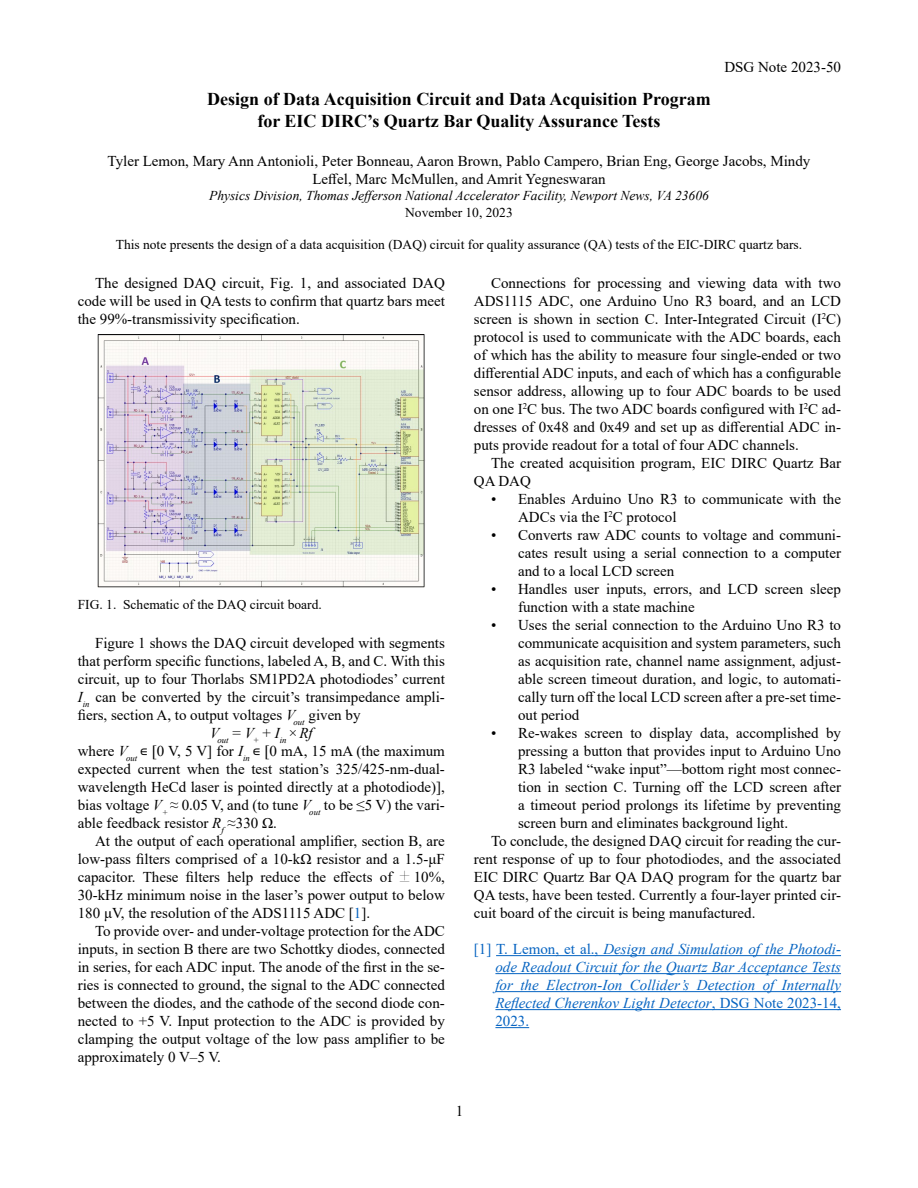
<style>
.page{position:relative;width:918px;height:1188px;background:#fff}
.page>*{position:absolute;margin:0;border:0;box-sizing:border-box;transform-origin:0 0}
.t1{font:700 18px/21.6px "Times New Roman";color:#000;text-align:center}
.t2{font:15px/18px "Times New Roman";color:#000;text-align:justify}
.t3{font:italic 15px/18px "Times New Roman";color:#0563c1;text-align:justify}
.t4{font:italic 15px "Times New Roman";color:#000}
.t5{font:13.5px "Times New Roman";color:#000}
.t6{font:italic 13.5px "Times New Roman";color:#000}
.s1{font-style:italic}
.s2{font-style:normal}
.s3{font-family:"Cambria Math"}
.s4{font-family:"Symath"}
.s5{color:#0563c1}
</style>
<div class="page">
<hr style="left:496px;top:955px;width:345px;height:1px;background:#0563c1">
<hr style="left:495px;top:973px;width:346px;height:1px;background:#0563c1">
<hr style="left:495px;top:991px;width:346px;height:1px;background:#0563c1">
<hr style="left:495px;top:1009px;width:346px;height:1px;background:#0563c1">
<hr style="left:495px;top:1027px;width:34px;height:1px;background:#0563c1">
<img style="left:97px;top:335px;width:328px;height:252px">
<p class="t2" style="left:724px;top:58px;width:118px">DSG Note 2023-50</p>
<p class="t1" style="left:207px;top:88px;width:505px">Design of Data Acquisition Circuit and Data Acquisition Program for EIC DIRC’s Quartz Bar Quality Assurance Tests</p>
<p class="t2" style="left:108px;top:152px;width:704px;text-align:center">Tyler Lemon, Mary Ann Antonioli, Peter Bonneau, Aaron Brown, Pablo Campero, Brian Eng, George Jacobs, Mindy<br>Leffel, Marc McMullen, and Amrit Yegneswaran</p>
<p class="t6" style="left:209px;top:187px;width:501px">Physics Division, Thomas Jefferson National Accelerator Facility, Newport News, VA 23606</p>
<p class="t5" style="left:405px;top:203px;width:109px">November 10, 2023</p>
<p class="t5" style="left:116px;top:235px;width:688px">This note presents the design of a data acquisition (DAQ) circuit for quality assurance (QA) tests of the EIC-DIRC quartz bars.</p>
<p class="t2" style="left:78px;top:274px;width:369px;text-indent:17px">The designed DAQ circuit, Fig. 1, and associated DAQ code will be used in QA tests to confirm that quartz bars meet the 99%-transmissivity specification.</p>
<p class="t5" style="left:78px;top:595px;width:246px">FIG. 1. Schematic of the DAQ circuit board.</p>
<p class="t2" style="left:95px;top:634px;width:351px">Figure 1 shows the DAQ circuit developed with segments</p>
<p class="t2" style="left:78px;top:652px;width:369px">that perform specific functions, labeled A, B, and C. With this</p>
<p class="t2" style="left:78px;top:670px;width:369px">circuit, up to four Thorlabs SM1PD2A photodiodes’ current</p>
<p class="t2" style="left:78px;top:688px;width:369px"><span class="s1">I</span><sub>in</sub> can be converted by the circuit’s transimpedance ampli-</p>
<p class="t2" style="left:78px;top:706px;width:284px">fiers, section A, to output voltages <span class="s1">V</span><sub>out</sub> given by</p>
<p class="t4" style="left:210px;top:723px;width:104px">V<sub>out</sub> <span class="s2">=</span> V<sub>+</sub> <span class="s2">+</span> I<sub>in</sub> <span class="s2">×</span>Rf</p>
<p class="t2" style="left:78px;top:742px;width:369px">where <span class="s1">V</span><sub>out</sub> <span class="s3">∊ [</span>0 V, 5 V] for <span class="s1">I</span><sub>in</sub> <span class="s3">∊ [</span>0 mA, 15 mA (the maximum</p>
<p class="t2" style="left:78px;top:760px;width:369px">expected current when the test station’s 325/425-nm-dual-</p>
<p class="t2" style="left:78px;top:778px;width:369px">wavelength HeCd laser is pointed directly at a photodiode)],</p>
<p class="t2" style="left:78px;top:796px;width:369px">bias voltage <span class="s1">V</span><sub>+</sub> ≈ 0.05 V, and (to tune <span class="s1">V</span><sub>out</sub> to be ≤5 V) the vari-</p>
<p class="t2" style="left:78px;top:814px;width:201px">able feedback resistor <span class="s1">R</span><sub>f</sub> ≈330 Ω.</p>
<p class="t2" style="left:95px;top:832px;width:351px">At the output of each operational amplifier, section B, are</p>
<p class="t2" style="left:78px;top:850px;width:369px">low-pass filters comprised of a 10-kΩ resistor and a 1.5-μF</p>
<p class="t2" style="left:78px;top:868px;width:369px">capacitor. These filters help reduce the effects of <span class="s4">±</span>10%,</p>
<p class="t2" style="left:78px;top:886px;width:369px">30-kHz minimum noise in the laser’s power output to below</p>
<p class="t2" style="left:78px;top:904px;width:294px">180 μV, the resolution of the ADS1115 ADC [<span class="s5">1</span>].</p>
<p class="t2" style="left:95px;top:922px;width:351px">To provide over- and under-voltage protection for the ADC</p>
<p class="t2" style="left:78px;top:940px;width:369px">inputs, in section B there are two Schottky diodes, connected</p>
<p class="t2" style="left:78px;top:958px;width:369px">in series, for each ADC input. The anode of the first in the se-</p>
<p class="t2" style="left:78px;top:976px;width:369px">ries is connected to ground, the signal to the ADC connected</p>
<p class="t2" style="left:78px;top:994px;width:369px">between the diodes, and the cathode of the second diode con-</p>
<p class="t2" style="left:78px;top:1012px;width:369px">nected to +5 V. Input protection to the ADC is provided by</p>
<p class="t2" style="left:78px;top:1030px;width:369px">clamping the output voltage of the low pass amplifier to be</p>
<p class="t2" style="left:78px;top:1048px;width:145px">approximately 0 V–5 V.</p>
<p class="t2" style="left:474px;top:274px;width:369px;text-indent:17px">Connections for processing and viewing data with two ADS1115 ADC, one Arduino Uno R3 board, and an LCD screen is shown in section C. Inter-Integrated Circuit (I<sup>2</sup>C) protocol is used to communicate with the ADC boards, each of which has the ability to measure four single-ended or two differential ADC inputs, and each of which has a configurable sensor address, allowing up to four ADC boards to be used on one I<sup>2</sup>C bus. The two ADC boards configured with I<sup>2</sup>C ad&shy;dresses of 0x48 and 0x49 and set up as differential ADC in&shy;puts provide readout for a total of four ADC channels.</p>
<p class="t2" style="left:474px;top:454px;width:369px;text-indent:17px">The created acquisition program, EIC DIRC Quartz Bar<br>QA DAQ</p>
<p class="t2" style="left:518px;top:490px;width:324px;text-indent:-27px">• Enables Arduino Uno R3 to communicate with the<br>ADCs via the I<sup>2</sup>C protocol</p>
<p class="t2" style="left:518px;top:526px;width:324px;text-indent:-27px">• Converts raw ADC counts to voltage and communi&shy;cates result using a serial connection to a computer and to a local LCD screen</p>
<p class="t2" style="left:518px;top:580px;width:324px;text-indent:-27px">• Handles user inputs, errors, and LCD screen sleep function with a state machine</p>
<p class="t2" style="left:518px;top:616px;width:324px;text-indent:-27px">• Uses the serial connection to the Arduino Uno R3 to communicate acquisition and system parameters, such as acquisition rate, channel name assignment, adjust&shy;able screen timeout duration, and logic, to automati&shy;cally turn off the local LCD screen after a pre-set time&shy;out period</p>
<p class="t2" style="left:491px;top:724px;width:351px">• Re-wakes screen to display data, accomplished by</p>
<p class="t2" style="left:518px;top:742px;width:324px">pressing a button that provides input to Arduino Uno</p>
<p class="t2" style="left:518px;top:760px;width:324px">R3 labeled “wake input”—bottom right most connec-</p>
<p class="t2" style="left:518px;top:778px;width:324px">tion in section C. Turning off the LCD screen after</p>
<p class="t2" style="left:518px;top:796px;width:324px">a timeout period prolongs its lifetime by preventing</p>
<p class="t2" style="left:518px;top:814px;width:271px">screen burn and eliminates background light.</p>
<p class="t2" style="left:491px;top:832px;width:351px">To conclude, the designed DAQ circuit for reading the cur-</p>
<p class="t2" style="left:474px;top:850px;width:369px">rent response of up to four photodiodes, and the associated</p>
<p class="t2" style="left:474px;top:868px;width:369px">EIC DIRC Quartz Bar QA DAQ program for the quartz bar</p>
<p class="t2" style="left:474px;top:886px;width:369px">QA tests, have been tested. Currently a four-layer printed cir-</p>
<p class="t2" style="left:474px;top:904px;width:283px">cuit board of the circuit is being manufactured.</p>
<p class="t3" style="left:495px;top:940px;width:347px;text-indent:-22px"><span class="s2">[1] T. Lemon, et al.,</span> Design and Simulation of the Photodi&shy;ode Readout Circuit for the Quartz Bar Acceptance Tests for the Electron-Ion Collider’s Detection of Internally Reflected Cherenkov Light Detector<span class="s2">, DSG Note 2023-14, 2023.</span></p>
<p class="t2" style="left:456px;top:1102px;width:9px">1</p>
</div>
